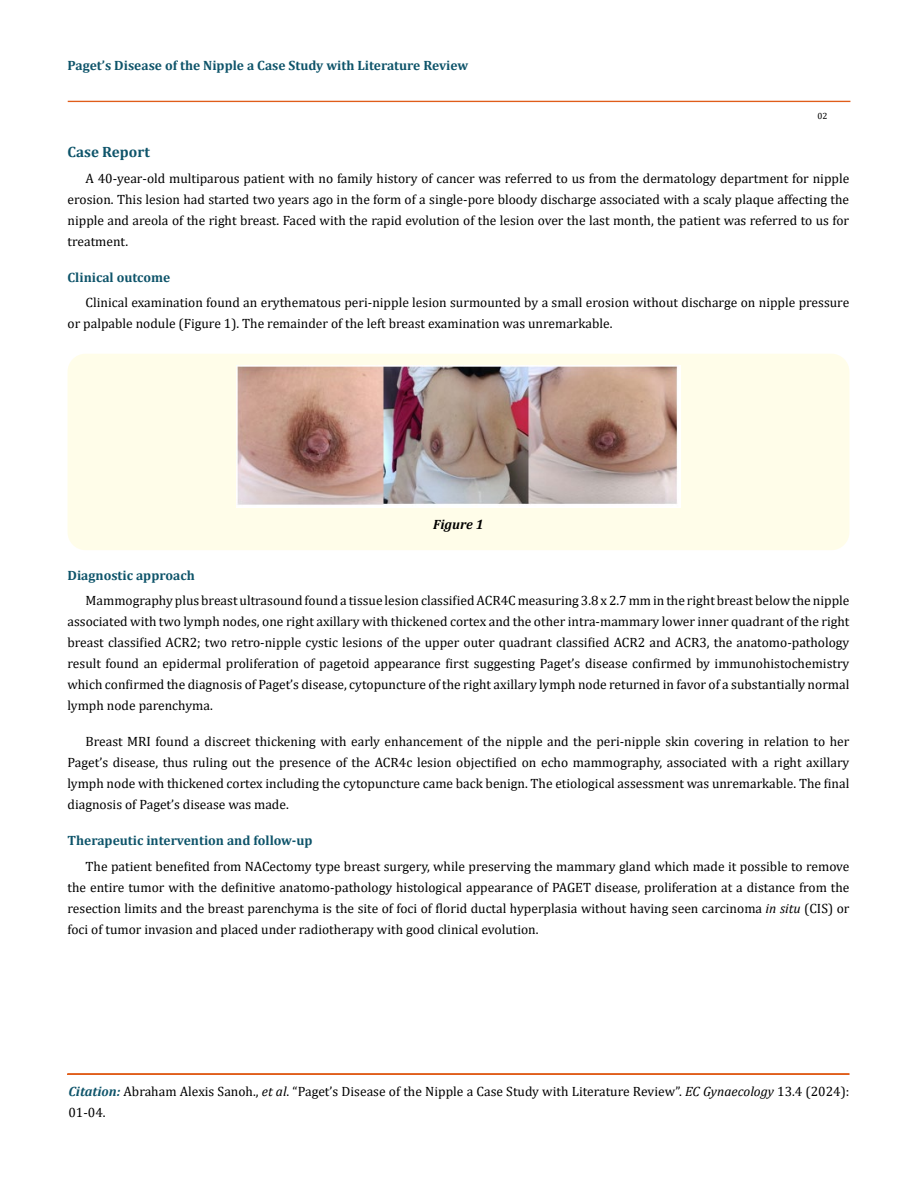
<style>
.page{position:relative;width:917px;height:1188px;background:#fff}
.page>*{position:absolute;margin:0;border:0;box-sizing:border-box;transform-origin:0 0}
.t1{font:700 15px "Cambria";color:#0e546a}
.t2{font:13.5px/21px "Cambria";color:#000;text-align:justify}
.t3{font:700 13.5px "Cambria";color:#0e546a}
.t4{font:italic 700 13.5px "Cambria";color:#000}
.t5{font:9px "Cambria";color:#000}
.s1{font-style:italic}
.s2{font-weight:700;font-style:italic;color:#0e546a}
</style>
<div class="page">
<div style="left:68px;top:101px;width:782px;height:1px;border:1px solid #e05d1a"></div>
<div style="left:67px;top:1074px;width:782px;height:1px;border:1px solid #e05d1a"></div>
<div style="left:68px;top:354px;width:781px;height:196px;background:#fffde9;border-radius:18px"></div>
<img style="left:236px;top:365px;width:444px;height:142px">
<p class="t3" style="left:68px;top:56px;width:402px">Paget’s Disease of the Nipple a Case Study with Literature Review</p>
<p class="t5" style="left:817px;top:110px;width:11px">02</p>
<p class="t1" style="left:68px;top:142px;width:84px">Case Report</p>
<p class="t2" style="left:68px;top:168px;width:783px;text-indent:18px">A 40-year-old multiparous patient with no family history of cancer was referred to us from the dermatology department for nipple erosion. This lesion had started two years ago in the form of a single-pore bloody discharge associated with a scaly plaque affecting the nipple and areola of the right breast. Faced with the rapid evolution of the lesion over the last month, the patient was referred to us for treatment.</p>
<p class="t3" style="left:68px;top:268px;width:104px">Clinical outcome</p>
<p class="t2" style="left:68px;top:292px;width:783px;text-indent:18px">Clinical examination found an erythematous peri-nipple lesion surmounted by a small erosion without discharge on nipple pressure or palpable nodule (Figure 1). The remainder of the left breast examination was unremarkable.</p>
<p class="t4" style="left:433px;top:514px;width:52px">Figure 1</p>
<p class="t3" style="left:68px;top:565px;width:129px">Diagnostic approach</p>
<p class="t2" style="left:68px;top:590px;width:783px;text-indent:18px">Mammography plus breast ultrasound found a tissue lesion classified ACR4C measuring 3.8 x 2.7 mm in the right breast below the nipple associated with two lymph nodes, one right axillary with thickened cortex and the other intra-mammary lower inner quadrant of the right breast classified ACR2; two retro-nipple cystic lesions of the upper outer quadrant classified ACR2 and ACR3, the anatomo-pathology result found an epidermal proliferation of pagetoid appearance first suggesting Paget’s disease confirmed by immunohistochemistry which confirmed the diagnosis of Paget’s disease, cytopuncture of the right axillary lymph node returned in favor of a substantially normal lymph node parenchyma.</p>
<p class="t2" style="left:68px;top:731px;width:783px;text-indent:18px">Breast MRI found a discreet thickening with early enhancement of the nipple and the peri-nipple skin covering in relation to her Paget’s disease, thus ruling out the presence of the ACR4c lesion objectified on echo mammography, associated with a right axillary lymph node with thickened cortex including the cytopuncture came back benign. The etiological assessment was unremarkable. The final diagnosis of Paget’s disease was made.</p>
<p class="t3" style="left:68px;top:831px;width:246px">Therapeutic intervention and follow-up</p>
<p class="t2" style="left:68px;top:856px;width:783px;text-indent:18px">The patient benefited from NACectomy type breast surgery, while preserving the mammary gland which made it possible to remove the entire tumor with the definitive anatomo-pathology histological appearance of PAGET disease, proliferation at a distance from the resection limits and the breast parenchyma is the site of foci of florid ductal hyperplasia without having seen carcinoma <span class="s1">in situ</span> (CIS) or foci of tumor invasion and placed under radiotherapy with good clinical evolution.</p>
<p class="t2" style="left:68px;top:1081px;width:782px"><span class="s2">Citation:</span> Abraham Alexis Sanoh., <span class="s1">et al</span>. “Paget’s Disease of the Nipple a Case Study with Literature Review”. <span class="s1">EC Gynaecology</span> 13.4 (2024):<br>01-04.</p>
</div>
